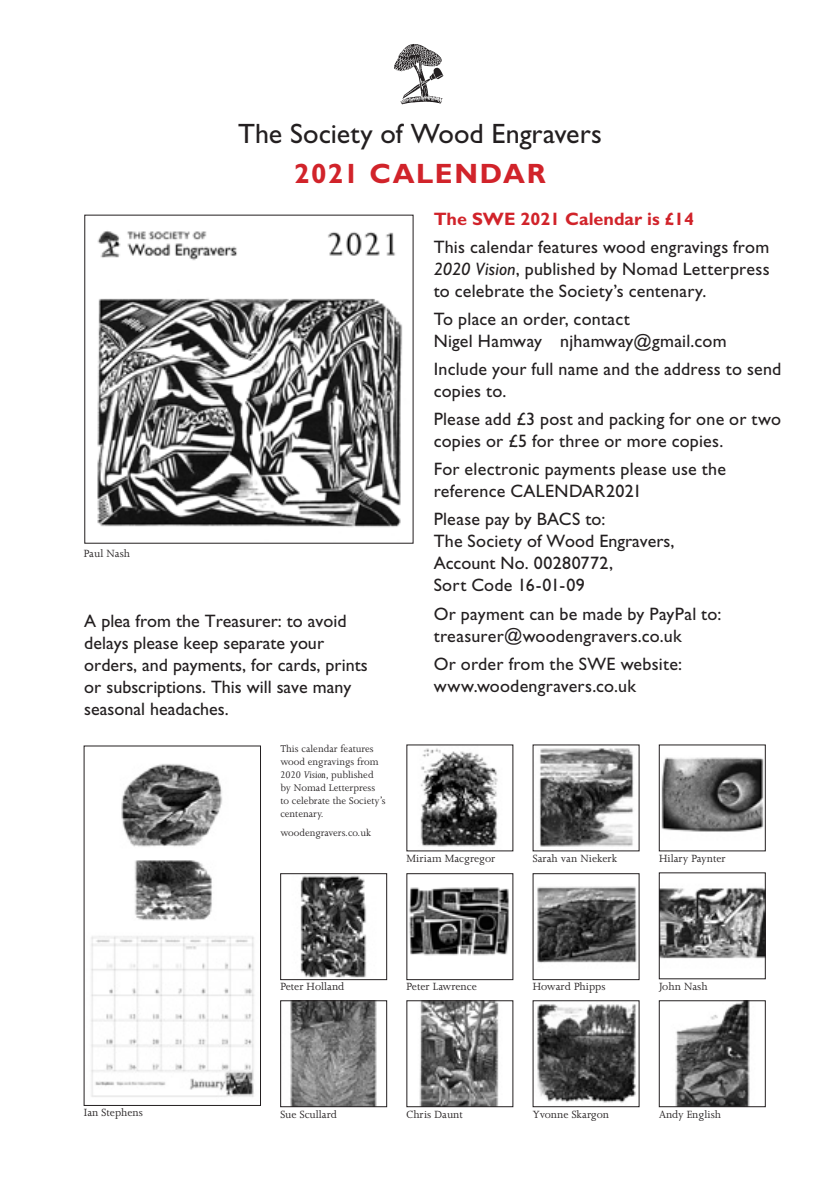
<style>
.page{position:relative;width:840px;height:1191px;background:#fff}
.page>*{position:absolute;margin:0;border:0;box-sizing:border-box;transform-origin:0 0}
.t1{font:28px "Gill Sans Std";color:#231f20}
.t2{font:700 28px "Gill Sans Std";letter-spacing:.055em;color:#d1232a}
.t3{font:18px/22px "Gill Sans Std";letter-spacing:.01em;color:#231f20}
.t4{font:700 18px "Gill Sans Std";color:#d1232a}
.t5{font:12px "Joanna MT Std";color:#231f20}
.t6{font:11px/13px "Joanna MT Std";color:#231f20}
.s1{font-style:italic}
</style>
<div class="page">
<img style="left:97px;top:231px;width:306px;height:297px">
<img style="left:91px;top:764px;width:164px;height:333px">
<svg style="left:394px;top:44px;width:49px;height:60px"></svg>
<img style="left:300px;top:875px;width:67px;height:103px">
<div style="left:280px;top:873px;width:107px;height:107px;border:1px solid #231f20"></div>
<img style="left:290px;top:1002px;width:87px;height:103px">
<div style="left:280px;top:1000px;width:107px;height:107px;border:1px solid #231f20"></div>
<img style="left:420px;top:748px;width:78px;height:99px">
<img style="left:419px;top:1002px;width:80px;height:103px">
<div style="left:406px;top:1000px;width:107px;height:107px;border:1px solid #231f20"></div>
<img style="left:539px;top:748px;width:95px;height:99px">
<img style="left:537px;top:1004px;width:99px;height:99px">
<div style="left:532px;top:1000px;width:107px;height:107px;border:1px solid #231f20"></div>
<img style="left:661px;top:757px;width:102px;height:75px">
<img style="left:660px;top:887px;width:103px;height:72px">
<div style="left:658px;top:872px;width:107px;height:107px;border:1px solid #231f20"></div>
<img style="left:675px;top:1002px;width:75px;height:103px">
<div style="left:658px;top:1000px;width:107px;height:107px;border:1px solid #231f20"></div>
<img style="left:537px;top:886px;width:100px;height:77px">
<div style="left:532px;top:873px;width:107px;height:107px;border:1px solid #231f20"></div>
<img style="left:409px;top:887px;width:100px;height:69px">
<div style="left:406px;top:873px;width:107px;height:107px;border:1px solid #231f20"></div>
<h1 class="t1" style="left:238px;top:117px;width:365px">The Society of Wood Engravers</h1>
<h1 class="t2" style="left:294px;top:157px;width:253px">2021 CALENDAR</h1>
<p class="t5" style="left:84px;top:547px;width:48px">Paul Nash</p>
<p class="t3" style="left:84px;top:610px;width:284px">A plea from the Treasurer: to avoid delays please keep separate your orders, and payments, for cards, prints or subscriptions. This will save many seasonal headaches.</p>
<p class="t6" style="left:280px;top:742px;width:107px">This calendar features wood engravings from<br><span class="s1">2020 Vision</span>, published by Nomad Letterpress to celebrate the Society’s centenary.</p>
<p class="t6" style="left:280px;top:826px;width:92px">woodengravers.co.uk</p>
<p class="t4" style="left:433px;top:209px;width:262px">The SWE 2021 Calendar is £14</p>
<p class="t3" style="left:433px;top:236px;width:337px;text-align:justify">This calendar features wood engravings from <span class="s1">2020 Vision</span>, published by Nomad Letterpress to celebrate the Society’s centenary.</p>
<p class="t3" style="left:433px;top:308px;width:294px">To place an order, contact<br>Nigel Hamway njhamway@gmail.com</p>
<p class="t3" style="left:433px;top:358px;width:349px">Include your full name and the address to send copies to.</p>
<p class="t3" style="left:433px;top:408px;width:348px">Please add £3 post and packing for one or two copies or £5 for three or more copies.</p>
<p class="t3" style="left:433px;top:458px;width:293px">For electronic payments please use the reference CALENDAR2021</p>
<p class="t3" style="left:433px;top:508px;width:242px">Please pay by BACS to:<br>The Society of Wood Engravers,<br>Account No. 00280772,<br>Sort Code 16-01-09</p>
<p class="t3" style="left:433px;top:602px;width:289px">Or payment can be made by PayPal to: treasurer@woodengravers.co.uk</p>
<p class="t3" style="left:433px;top:652px;width:250px">Or order from the SWE website: www.woodengravers.co.uk</p>
<p class="t5" style="left:406px;top:851px;width:90px">Miriam Macgregor</p>
<p class="t5" style="left:532px;top:851px;width:86px">Sarah van Niekerk</p>
<p class="t5" style="left:658px;top:851px;width:68px">Hilary Paynter</p>
<p class="t5" style="left:84px;top:1106px;width:60px">Ian Stephens</p>
<p class="t5" style="left:280px;top:980px;width:65px">Peter Holland</p>
<p class="t5" style="left:280px;top:1107px;width:58px">Sue Scullard</p>
<p class="t5" style="left:406px;top:980px;width:72px">Peter Lawrence</p>
<p class="t5" style="left:406px;top:1107px;width:58px">Chris Daunt</p>
<p class="t5" style="left:532px;top:980px;width:74px">Howard Phipps</p>
<p class="t5" style="left:532px;top:1107px;width:78px">Yvonne Skargon</p>
<p class="t5" style="left:658px;top:980px;width:50px">John Nash</p>
<p class="t5" style="left:658px;top:1107px;width:64px">Andy English</p>
</div>
